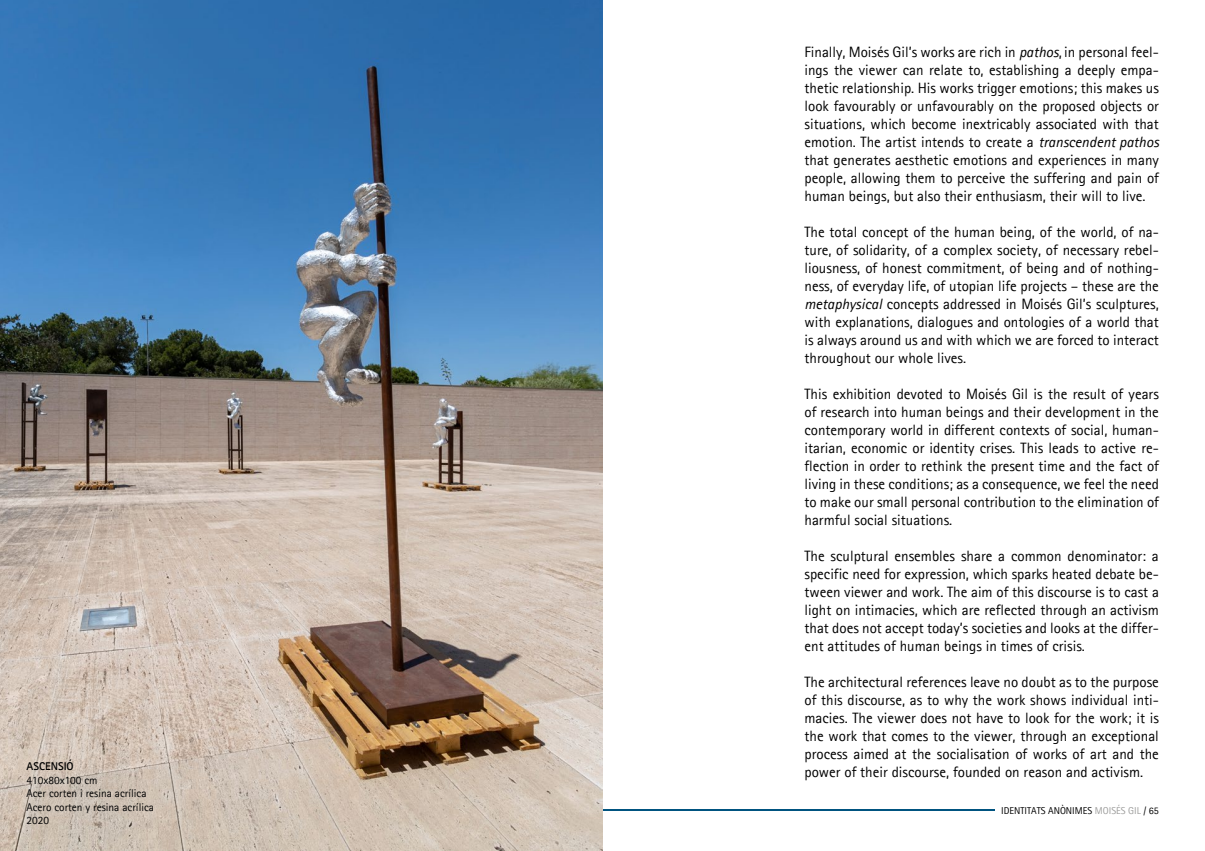
<style>
.page{position:relative;width:1205px;height:851px;background:#fff}
.page>*{position:absolute;margin:0;border:0;box-sizing:border-box;transform-origin:0 0}
.t1{font:15px/18px "Agfa Rotis Sans Serif";color:#000;text-align:justify}
.t2{font:11.25px/13.5px "Agfa Rotis Sans Serif";color:#000}
.t3{font:700 11.25px "Agfa Rotis Sans Serif";color:#000}
.t4{font:10px "Agfa Rotis Sans Serif";color:#000}
.s1{font-style:italic}
.s2{color:#9d9d9c}
</style>
<div class="page">
<hr style="left:602px;top:809px;width:393px;height:1px;background:#005480">
<img style="left:0;top:0;width:602px;height:850px">
<p class="t3" style="left:27px;top:759px;width:49px">ASCENSIÓ</p>
<p class="t2" style="left:27px;top:773px;width:129px">410x80x100 cm<br>Acer corten i resina acrílica<br>Acero corten y resina acrílica<br>2020</p>
<p class="t1" style="left:804px;top:42px;width:356px">Finally, Moisés Gil’s works are rich in <span class="s1">pathos</span>, in personal feel&shy;ings the viewer can relate to, establishing a deeply empa&shy;thetic relationship. His works trigger emotions; this makes us look favourably or unfavourably on the proposed objects or situations, which become inextricably associated with that emotion. The artist intends to create a <span class="s1">transcendent pathos </span>that generates aesthetic emotions and experiences in many people, allowing them to perceive the suffering and pain of human beings, but also their enthusiasm, their will to live.</p>
<p class="t1" style="left:804px;top:222px;width:356px">The total concept of the human being, of the world, of na&shy;ture, of solidarity, of a complex society, of necessary rebel&shy;liousness, of honest commitment, of being and of nothing&shy;ness, of everyday life, of utopian life projects – these are the <span class="s1">metaphysical</span> concepts addressed in Moisés Gil’s sculptures, with explanations, dialogues and ontologies of a world that is always around us and with which we are forced to interact throughout our whole lives.</p>
<p class="t1" style="left:804px;top:384px;width:356px">This exhibition devoted to Moisés Gil is the result of years of research into human beings and their development in the contemporary world in different contexts of social, human&shy;itarian, economic or identity crises. This leads to active re&shy;flection in order to rethink the present time and the fact of living in these conditions; as a consequence, we feel the need to make our small personal contribution to the elimination of harmful social situations.</p>
<p class="t1" style="left:804px;top:546px;width:356px">The sculptural ensembles share a common denominator: a specific need for expression, which sparks heated debate be&shy;tween viewer and work. The aim of this discourse is to cast a light on intimacies, which are reflected through an activism that does not accept today’s societies and looks at the differ&shy;ent attitudes of human beings in times of crisis.</p>
<p class="t1" style="left:804px;top:672px;width:356px">The architectural references leave no doubt as to the purpose of this discourse, as to why the work shows individual inti&shy;macies. The viewer does not have to look for the work; it is the work that comes to the viewer, through an exceptional process aimed at the socialisation of works of art and the power of their discourse, founded on reason and activism.</p>
<p class="t4" style="left:1001px;top:804px;width:159px">IDENTITATS ANÒNIMES <span class="s2">MOISÉS GIL</span> / 65</p>
</div>
